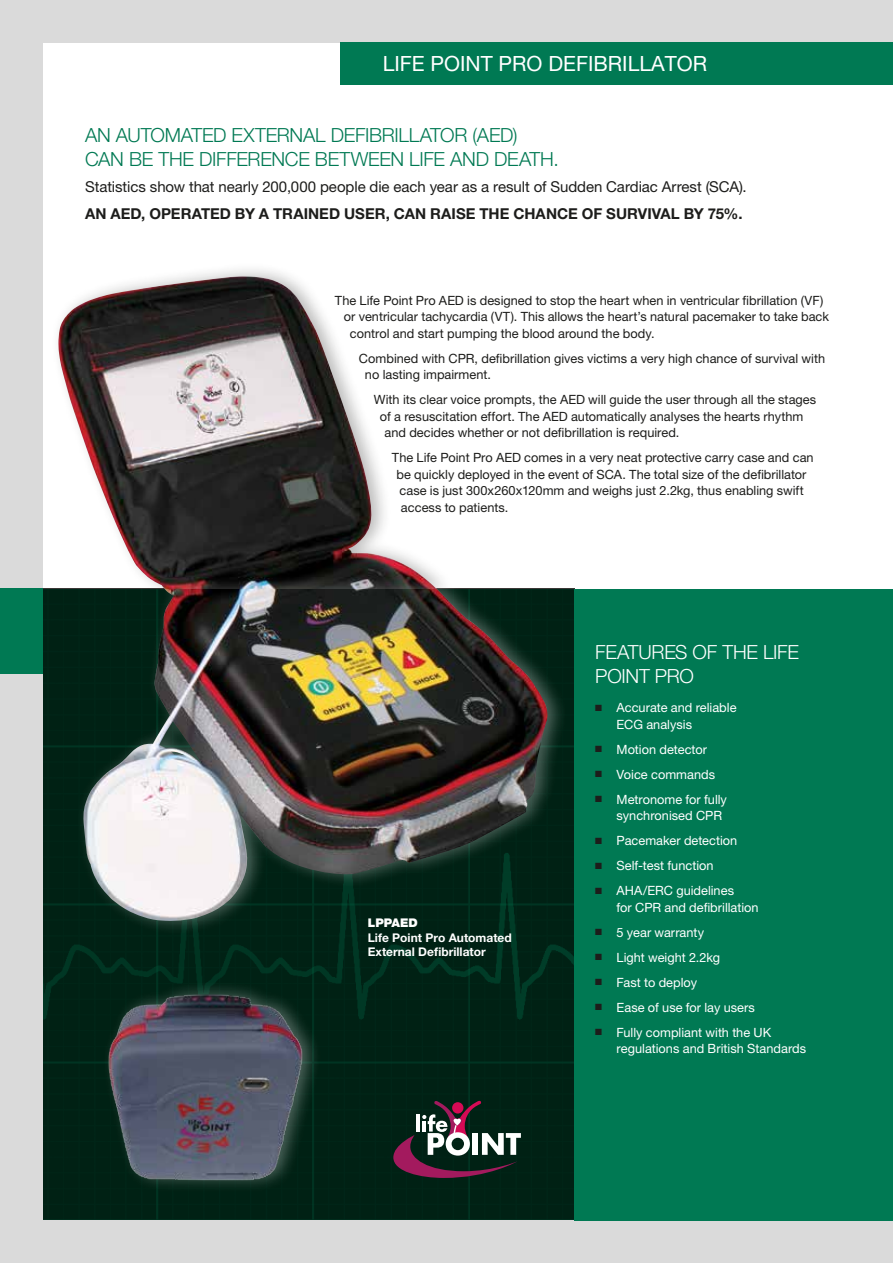
<style>
.page{position:relative;width:893px;height:1263px;background:#fff}
.page>*{position:absolute;margin:0;border:0;box-sizing:border-box;transform-origin:0 0}
.t1{font:21px "Helvetica Neue LT Pro";color:#fff}
.t2{font:300 19.5px/24px "Helvetica Neue LT Pro";letter-spacing:-.01em;color:#007953}
.t3{font:300 19.5px/24px "Helvetica Neue LT Pro";letter-spacing:-.015em;color:#fff}
.t4{font:15px "Helvetica Neue LT Pro";letter-spacing:-.005em;color:#1d1d1b}
.t5{font:700 15px "Helvetica Neue LT Pro";letter-spacing:.005em;color:#1d1d1b}
.t6{font:12.75px/16.5px "Helvetica Neue LT Pro";color:#1d1d1b}
.t7{font:12.75px/16.5px "Helvetica Neue LT Pro";color:#fff}
.t8{font:700 12px/14.4px "Helvetica Neue LT Pro";color:#fff}
.t9{font:900 12px "Helvetica Neue LT Pro";color:#fff}
.s1{color:#1d1d1b}
</style>
<div class="page">
<img style="left:43px;top:589px;width:531px;height:631px">
<div style="left:0;top:1220px;width:893px;height:43px;background:#dadada"></div>
<div style="left:0;top:0;width:893px;height:43px;background:#dadada"></div>
<div style="left:0;top:0;width:43px;height:1263px;background:#dadada"></div>
<div style="left:0;top:589px;width:43px;height:85px;background:#007953"></div>
<div style="left:102px;top:980px;width:220px;height:213px;background:#fff;opacity:.3"></div>
<img style="left:105px;top:990px;width:202px;height:194px">
<div style="left:51px;top:263px;width:404px;height:340px;background:#fff"></div>
<img style="left:58px;top:276px;width:378px;height:313px">
<svg style="left:393px;top:1101px;width:128px;height:77px;background:#424043"></svg>
<hr style="left:416px;top:1114px;width:4px;height:17px;background:#fff">
<div style="left:340px;top:43px;width:553px;height:42px;background:#007953"></div>
<div style="left:574px;top:589px;width:319px;height:631px;background:#007953"></div>
<div style="left:76px;top:575px;width:492px;height:360px;background:#fff;opacity:.3"></div>
<img style="left:83px;top:589px;width:465px;height:332px">
<h1 class="t1" style="left:383px;top:51px;width:326px">LIFE POINT PRO DEFIBRILLATOR</h1>
<h2 class="t2" style="left:85px;top:122px;width:475px">AN AUTOMATED EXTERNAL DEFIBRILLATOR (AED)<br>CAN BE THE DIFFERENCE BETWEEN LIFE AND DEATH.</h2>
<p class="t4" style="left:85px;top:178px;width:663px">Statistics show that nearly 200,000 people die each year as a result of Sudden Cardiac Arrest (SCA).</p>
<p class="t5" style="left:85px;top:204px;width:659px">AN AED, OPERATED BY A TRAINED USER, CAN RAISE THE CHANCE OF SURVIVAL BY 75%.</p>
<p class="t6" style="left:335px;top:292px;width:490px">The Life Point Pro AED is designed to stop the heart when in ventricular fibrillation (VF)</p>
<p class="t6" style="left:344px;top:308px;width:487px">or ventricular tachycardia (VT). This allows the heart’s natural pacemaker to take back</p>
<p class="t6" style="left:350px;top:325px;width:306px">control and start pumping the blood around the body.</p>
<p class="t6" style="left:365px;top:350px;width:462px;text-indent:-6px">Combined with CPR, defibrillation gives victims a very high chance of survival with no lasting impairment.</p>
<p class="t6" style="left:374px;top:391px;width:444px">With its clear voice prompts, the AED will guide the user through all the stages</p>
<p class="t6" style="left:380px;top:408px;width:425px">of a resuscitation effort. The AED automatically analyses the hearts rhythm</p>
<p class="t6" style="left:384px;top:424px;width:296px">and decides whether or not defibrillation is required.</p>
<p class="t6" style="left:392px;top:449px;width:423px">The Life Point Pro AED comes in a very neat protective carry case and can</p>
<p class="t6" style="left:396px;top:466px;width:411px">be quickly deployed in the event of SCA. The total size of the defibrillator</p>
<p class="t6" style="left:399px;top:482px;width:406px">case is just 300x260x120mm and weighs just 2.2kg, thus enabling swift</p>
<p class="t6" style="left:401px;top:499px;width:109px">access to patients.</p>
<p class="t9" style="left:368px;top:916px;width:52px">LPPAED</p>
<p class="t8" style="left:368px;top:930px;width:145px">Life Point Pro Automated<br>External Defibrillator</p>
<h2 class="t3" style="left:595px;top:640px;width:205px">FEATURES OF THE LIFE<br>POINT PRO</h2>
<p class="t7" style="left:617px;top:699px;width:121px;text-indent:-21px"><span class="s1">■</span> Accurate and reliable<br>ECG analysis</p>
<p class="t7" style="left:595px;top:741px;width:113px"><span class="s1">■</span> Motion detector</p>
<p class="t7" style="left:595px;top:766px;width:121px"><span class="s1">■</span> Voice commands</p>
<p class="t7" style="left:617px;top:791px;width:112px;text-indent:-21px"><span class="s1">■</span> Metronome for fully synchronised CPR</p>
<p class="t7" style="left:595px;top:832px;width:144px"><span class="s1">■</span> Pacemaker detection</p>
<p class="t7" style="left:595px;top:857px;width:120px"><span class="s1">■</span> Self-test function</p>
<p class="t7" style="left:617px;top:882px;width:144px;text-indent:-21px"><span class="s1">■</span> AHA/ERC guidelines<br>for CPR and defibrillation</p>
<p class="t7" style="left:595px;top:924px;width:110px"><span class="s1">■</span> 5 year warranty</p>
<p class="t7" style="left:595px;top:949px;width:126px"><span class="s1">■</span> Light weight 2.2kg</p>
<p class="t7" style="left:595px;top:974px;width:103px"><span class="s1">■</span> Fast to deploy</p>
<p class="t7" style="left:595px;top:999px;width:161px"><span class="s1">■</span> Ease of use for lay users</p>
<p class="t7" style="left:617px;top:1024px;width:191px;text-indent:-21px"><span class="s1">■</span> Fully compliant with the UK regulations and British Standards</p>
</div>
